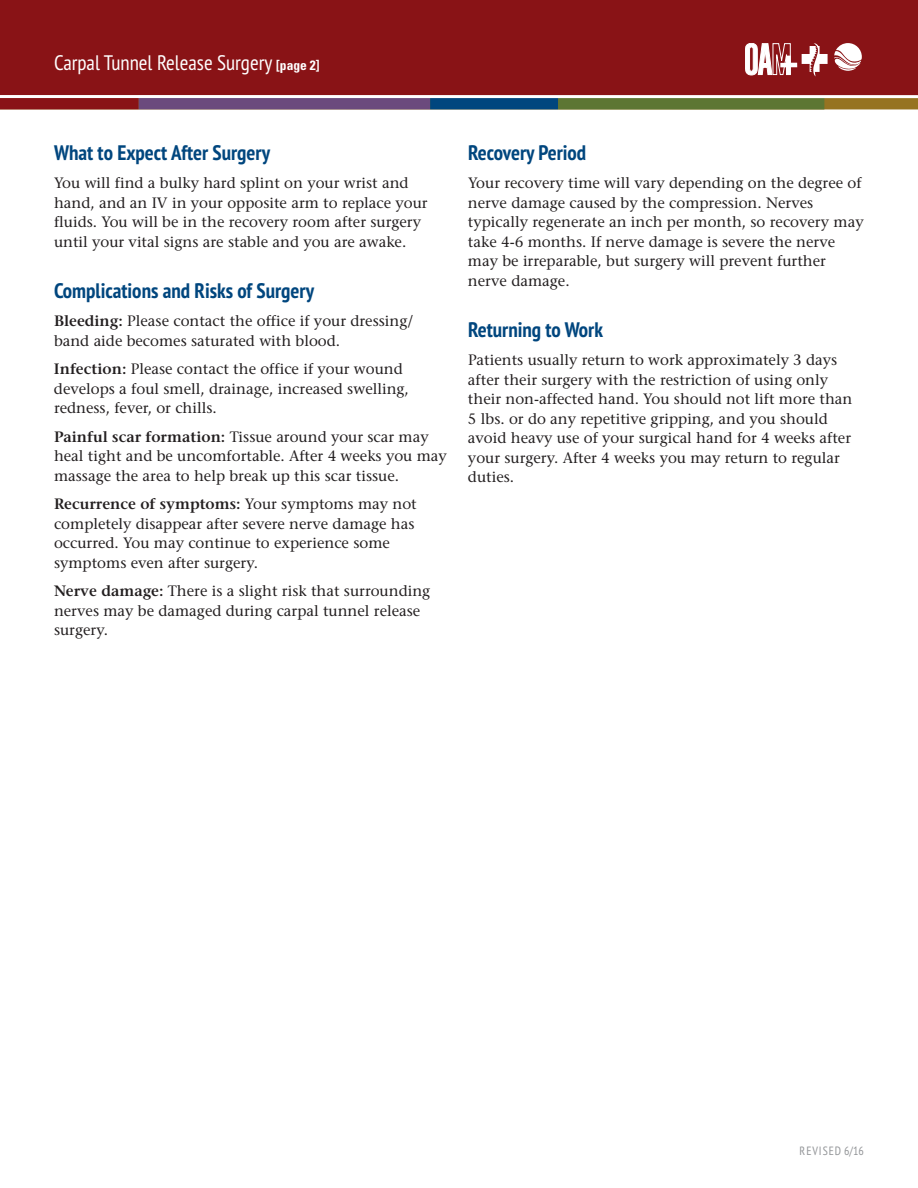
<style>
.page{position:relative;width:918px;height:1188px;background:#fff}
.page>*{position:absolute;margin:0;border:0;box-sizing:border-box;transform-origin:0 0}
.t1{font:700 condensed 21px "PT Sans";color:#00467e}
.t2{font:condensed 21px "PT Sans";color:#fff}
.t3{font:15px/19.5px "Stone Serif";color:#231f20}
.t4{font:condensed 12px "PT Sans";letter-spacing:.08em;color:#939598}
.s1{font-family:"Univers";font-weight:700;font-size:13.5px}
.s2{font-weight:600}
</style>
<div class="page">
<div style="left:0;top:0;width:918px;height:98px;background:#891316"></div>
<div style="left:0;top:96px;width:918px;height:13px;background:#967321"></div>
<div style="left:0;top:96px;width:139px;height:13px;background:#891316"></div>
<div style="left:139px;top:96px;width:291px;height:13px;background:#6b4a7d"></div>
<div style="left:430px;top:96px;width:128px;height:13px;background:#00467e"></div>
<div style="left:558px;top:96px;width:266px;height:13px;background:#5d7633"></div>
<hr style="left:0;top:95px;width:918px;height:3px;background:#fff">
<svg style="left:745px;top:43px;width:83px;height:33px"></svg>
<svg style="left:834px;top:43px;width:28px;height:28px"></svg>
<h1 class="t2" style="left:54px;top:49px;width:267px">Carpal Tunnel Release Surgery <span class="s1">[page 2]</span></h1>
<h1 class="t1" style="left:54px;top:138px;width:218px">What to Expect After Surgery</h1>
<p class="t3" style="left:54px;top:175px;width:375px">You will find a bulky hard splint on your wrist and hand, and an IV in your opposite arm to replace your fluids. You will be in the recovery room after surgery until your vital signs are stable and you are awake.</p>
<h1 class="t1" style="left:54px;top:276px;width:262px">Complications and Risks of Surgery</h1>
<p class="t3" style="left:54px;top:313px;width:361px"><span class="s2">Bleeding:</span> Please contact the office if your dressing/ band aide becomes saturated with blood.</p>
<p class="t3" style="left:54px;top:361px;width:356px"><span class="s2">Infection:</span> Please contact the office if your wound develops a foul smell, drainage, increased swelling, redness, fever, or chills.</p>
<p class="t3" style="left:54px;top:428px;width:394px"><span class="s2">Painful scar formation:</span> Tissue around your scar may heal tight and be uncomfortable. After 4 weeks you may massage the area to help break up this scar tissue.</p>
<p class="t3" style="left:54px;top:496px;width:364px"><span class="s2">Recurrence of symptoms:</span> Your symptoms may not completely disappear after severe nerve damage has occurred. You may continue to experience some symptoms even after surgery.</p>
<p class="t3" style="left:54px;top:583px;width:378px"><span class="s2">Nerve damage:</span> There is a slight risk that surrounding nerves may be damaged during carpal tunnel release surgery.</p>
<h1 class="t1" style="left:468px;top:138px;width:120px">Recovery Period</h1>
<p class="t3" style="left:468px;top:175px;width:397px">Your recovery time will vary depending on the degree of nerve damage caused by the compression. Nerves typically regenerate an inch per month, so recovery may take 4-6 months. If nerve damage is severe the nerve may be irreparable, but surgery will prevent further nerve damage.</p>
<h1 class="t1" style="left:468px;top:315px;width:137px">Returning to Work</h1>
<p class="t3" style="left:468px;top:352px;width:386px">Patients usually return to work approximately 3 days after their surgery with the restriction of using only their non-affected hand. You should not lift more than 5 lbs. or do any repetitive gripping, and you should avoid heavy use of your surgical hand for 4 weeks after your surgery. After 4 weeks you may return to regular duties.</p>
<p class="t4" style="left:800px;top:1143px;width:66px">REVISED 6/16</p>
</div>
